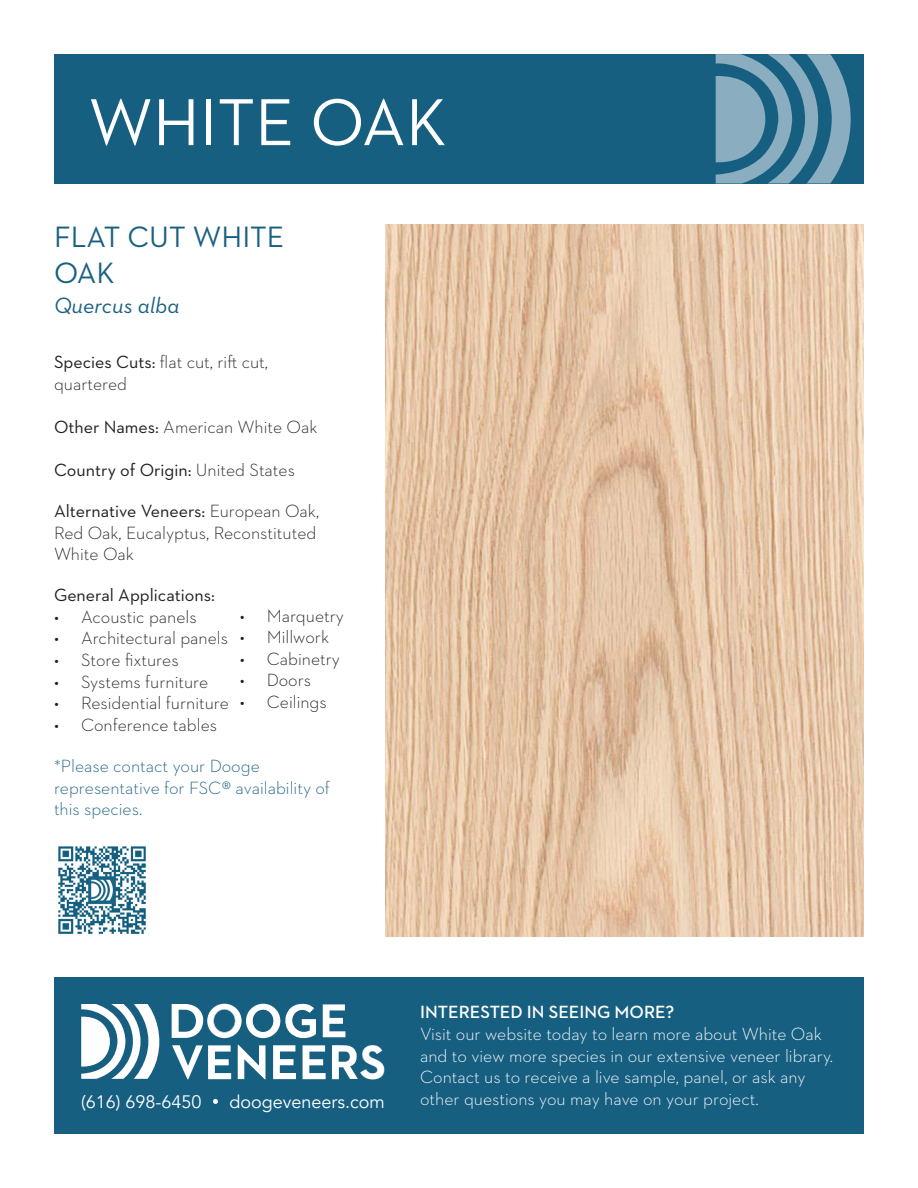
<style>
.page{position:relative;width:918px;height:1188px;background:#fff}
.page>*{position:absolute;margin:0;border:0;box-sizing:border-box;transform-origin:0 0}
.t1{font:67.5px "Neutraface 2 Text";color:#fff}
.t2{font:700 49.2px "Neutraface 2 Text";color:#fff}
.t3{font:30px/36px "Neutraface 2 Text";color:#1a6082}
.t4{font:italic 22.5px "Neutraface 2 Text";color:#1a6082}
.t5{font:300 18px/21.6px "Neutraface 2 Text";color:#231f20}
.t6{font:300 18px/21.6px "Neutraface 2 Text";color:#fff}
.t7{font:300 18px/21.6px "Neutraface 2 Text";color:#1a6082}
.t8{font:18px "Neutraface 2 Text";color:#231f20}
.t9{font:18px "Avenir";color:#fff}
.t10{font:600 18px "Neutraface 2 Text";color:#fff}
.s1{font-weight:400}
.s2{font-weight:300}
</style>
<div class="page">
<div style="left:54px;top:977px;width:810px;height:157px;background:#175f81"></div>
<svg style="left:81px;top:1004px;width:78px;height:75px"></svg>
<svg style="left:172px;top:1003px;width:144px;height:36px"></svg>
<svg style="left:323px;top:1004px;width:22px;height:33px"></svg>
<svg style="left:273px;top:1045px;width:23px;height:34px"></svg>
<svg style="left:303px;top:1045px;width:23px;height:34px"></svg>
<svg style="left:172px;top:1045px;width:59px;height:34px"></svg>
<svg style="left:238px;top:1045px;width:27px;height:34px"></svg>
<svg style="left:332px;top:1045px;width:26px;height:34px"></svg>
<img style="left:386px;top:224px;width:478px;height:713px">
<svg style="left:213px;top:1099px;width:5px;height:5px"></svg>
<div style="left:54px;top:54px;width:810px;height:130px;background:#175f81"></div>
<svg style="left:716px;top:54px;width:135px;height:129px"></svg>
<img style="left:58px;top:846px;width:88px;height:88px">
<p class="t1" style="left:89px;top:80px;width:360px">WHITE OAK</p>
<p class="t3" style="left:54px;top:219px;width:232px">FLAT CUT WHITE<br>OAK</p>
<p class="t4" style="left:54px;top:292px;width:127px">Quercus alba</p>
<p class="t5" style="left:54px;top:351px;width:216px"><span class="s1">Species Cuts:</span> flat cut, rift cut, quartered</p>
<p class="t5" style="left:54px;top:416px;width:265px"><span class="s1">Other Names:</span> American White Oak</p>
<p class="t8" style="left:54px;top:459px;width:243px">Country of Origin: <span class="s2">United States</span></p>
<p class="t5" style="left:54px;top:500px;width:267px"><span class="s1">Alternative Veneers:</span> European Oak,<br>Red Oak, Eucalyptus, Reconstituted<br>White Oak</p>
<p class="t8" style="left:54px;top:584px;width:162px">General Applications:</p>
<p class="t5" style="left:54px;top:606px;width:144px">• Acoustic panels</p>
<p class="t5" style="left:54px;top:627px;width:176px">• Architectural panels</p>
<p class="t5" style="left:54px;top:649px;width:126px">• Store fixtures</p>
<p class="t5" style="left:54px;top:671px;width:156px">• Systems furniture</p>
<p class="t5" style="left:54px;top:692px;width:176px">• Residential furniture</p>
<p class="t5" style="left:54px;top:714px;width:165px">• Conference tables</p>
<p class="t5" style="left:240px;top:604px;width:106px">• Marquetry</p>
<p class="t5" style="left:240px;top:626px;width:91px">• Millwork</p>
<p class="t5" style="left:240px;top:648px;width:102px">• Cabinetry</p>
<p class="t5" style="left:240px;top:669px;width:73px">• Doors</p>
<p class="t5" style="left:240px;top:691px;width:89px">• Ceilings</p>
<p class="t7" style="left:54px;top:755px;width:277px">*Please contact your Dooge representative for FSC® availability of this species.</p>
<p class="t2" style="left:360px;top:1031px;width:28px">S</p>
<p class="t9" style="left:81px;top:1091px;width:122px">(616) 698-6450</p>
<p class="t9" style="left:230px;top:1091px;width:157px">doogeveneers.com</p>
<p class="t10" style="left:420px;top:1001px;width:256px">INTERESTED IN SEEING MORE?</p>
<p class="t6" style="left:420px;top:1023px;width:414px">Visit our website today to learn more about White Oak and to view more species in our extensive veneer library.<br>Contact us to receive a live sample, panel, or ask any other questions you may have on your project.</p>
</div>
